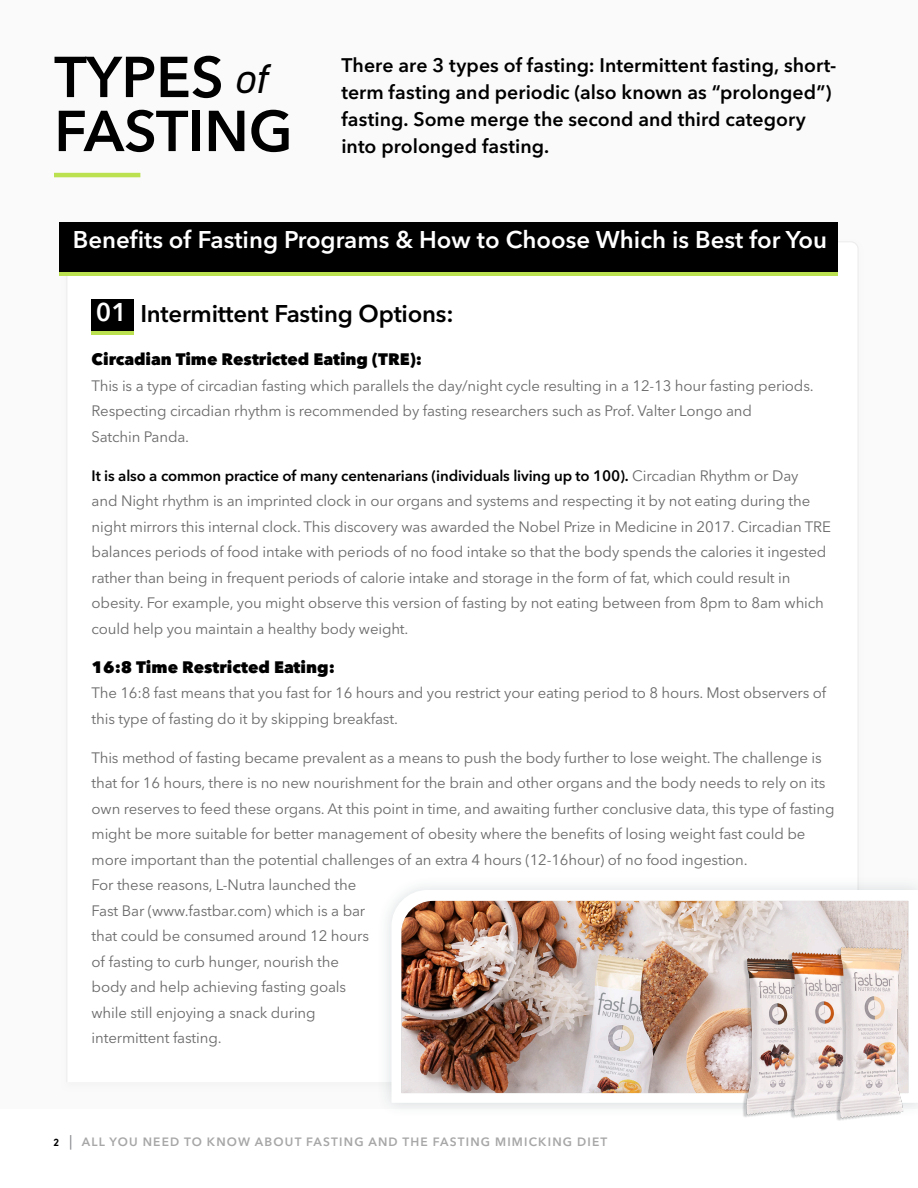
<style>
.page{position:relative;width:918px;height:1188px;background:#fff}
.page>*{position:absolute;margin:0;border:0;box-sizing:border-box;transform-origin:0 0}
.Body_New{font:600 57px "Avenir Next LT Pro";color:#000}
.t1{font:600 25.5px "Avenir Next LT Pro";color:#fff}
.t2{font:600 24px "Avenir Next LT Pro";color:#fff}
.t3{font:600 24px "Avenir Next LT Pro";letter-spacing:-.01em;color:#000}
.Body_New-2{font:600 19.5px/27px "Avenir Next LT Pro";color:#000}
.Body{font:800 16.5px "Avenir Next LT Pro";color:#000}
.Body-2{font:15px/25.5px "Avenir Next LT Pro";letter-spacing:-.01em;color:#696a69}
.t4{font:600 12px "Avenir Next LT Pro";letter-spacing:.1em;color:#a7a7a8}
.t5{font:700 10.5px "DIN2014";color:#000}
.s1{font-family:"DIN2014";font-weight:400;font-style:italic;font-size:42px}
.s2{font-weight:600;color:#000}
</style>
<div class="page">
<div style="left:0;top:0;width:918px;height:1109px;background:#fafafa"></div>
<svg style="left:70px;top:1135px;width:1px;height:15px"></svg>
<hr style="left:59px;top:272px;width:779px;height:3px;background:#bbe150">
<div style="left:59px;top:222px;width:779px;height:50px;background:#000"></div>
<hr style="left:54px;top:173px;width:86px;height:4px;background:#bbe150">
<svg style="left:92px;top:299px;width:42px;height:33px"></svg>
<hr style="left:92px;top:332px;width:42px;height:3px;background:#bbe150">
<div style="left:376px;top:875px;width:542px;height:243px;background:#1d404a;opacity:.16"></div>
<img style="left:401px;top:901px;width:507px;height:192px">
<img style="left:735px;top:942px;width:176px;height:179px">
<p class="Body_New" style="left:54px;top:43px;width:214px">TYPES <span class="s1">of</span></p>
<p class="Body_New" style="left:54px;top:97px;width:240px">FASTING</p>
<p class="Body_New-2" style="left:341px;top:51px;width:496px">There are 3 types of fasting: Intermittent fasting, short&shy;term fasting and periodic (also known as “prolonged”) fasting. Some merge the second and third category into prolonged fasting.</p>
<p class="t2" style="left:73px;top:225px;width:756px">Benefits of Fasting Programs &amp; How to Choose Which is Best for You</p>
<p class="t1" style="left:96px;top:297px;width:33px">01</p>
<p class="t3" style="left:140px;top:299px;width:315px">Intermittent Fasting Options:</p>
<p class="Body" style="left:92px;top:349px;width:332px">Circadian Time Restricted Eating (TRE):</p>
<p class="Body-2" style="left:92px;top:373px;width:724px">This is a type of circadian fasting which parallels the day/night cycle resulting in a 12-13 hour fasting periods.<br>Respecting circadian rhythm is recommended by fasting researchers such as Prof. Valter Longo and<br>Satchin Panda.</p>
<p class="Body-2" style="left:92px;top:463px;width:741px"><span class="s2">It is also a common practice of many centenarians (individuals living up to 100).</span> Circadian Rhythm or Day<br>and Night rhythm is an imprinted clock in our organs and systems and respecting it by not eating during the night mirrors this internal clock. This discovery was awarded the Nobel Prize in Medicine in 2017. Circadian TRE balances periods of food intake with periods of no food intake so that the body spends the calories it ingested rather than being in frequent periods of calorie intake and storage in the form of fat, which could result in obesity. For example, you might observe this version of fasting by not eating between from 8pm to 8am which could help you maintain a healthy body weight.</p>
<p class="Body" style="left:92px;top:657px;width:245px">16:8 Time Restricted Eating:</p>
<p class="Body-2" style="left:92px;top:680px;width:736px">The 16:8 fast means that you fast for 16 hours and you restrict your eating period to 8 hours. Most observers of this type of fasting do it by skipping breakfast.</p>
<p class="Body-2" style="left:92px;top:745px;width:744px">This method of fasting became prevalent as a means to push the body further to lose weight. The challenge is that for 16 hours, there is no new nourishment for the brain and other organs and the body needs to rely on its own reserves to feed these organs. At this point in time, and awaiting further conclusive data, this type of fasting might be more suitable for better management of obesity where the benefits of losing weight fast could be more important than the potential challenges of an extra 4 hours (12-16hour) of no food ingestion.<br>For these reasons, L-Nutra launched the<br>Fast Bar (www.fastbar.com) which is a bar<br>that could be consumed around 12 hours<br>of fasting to curb hunger, nourish the<br>body and help achieving fasting goals<br>while still enjoying a snack during<br>intermittent fasting.</p>
<p class="t5" style="left:54px;top:1136px;width:7px">2</p>
<p class="t4" style="left:82px;top:1134px;width:527px">ALL YOU NEED TO KNOW ABOUT FASTING AND THE FASTING MIMICKING DIET</p>
</div>
